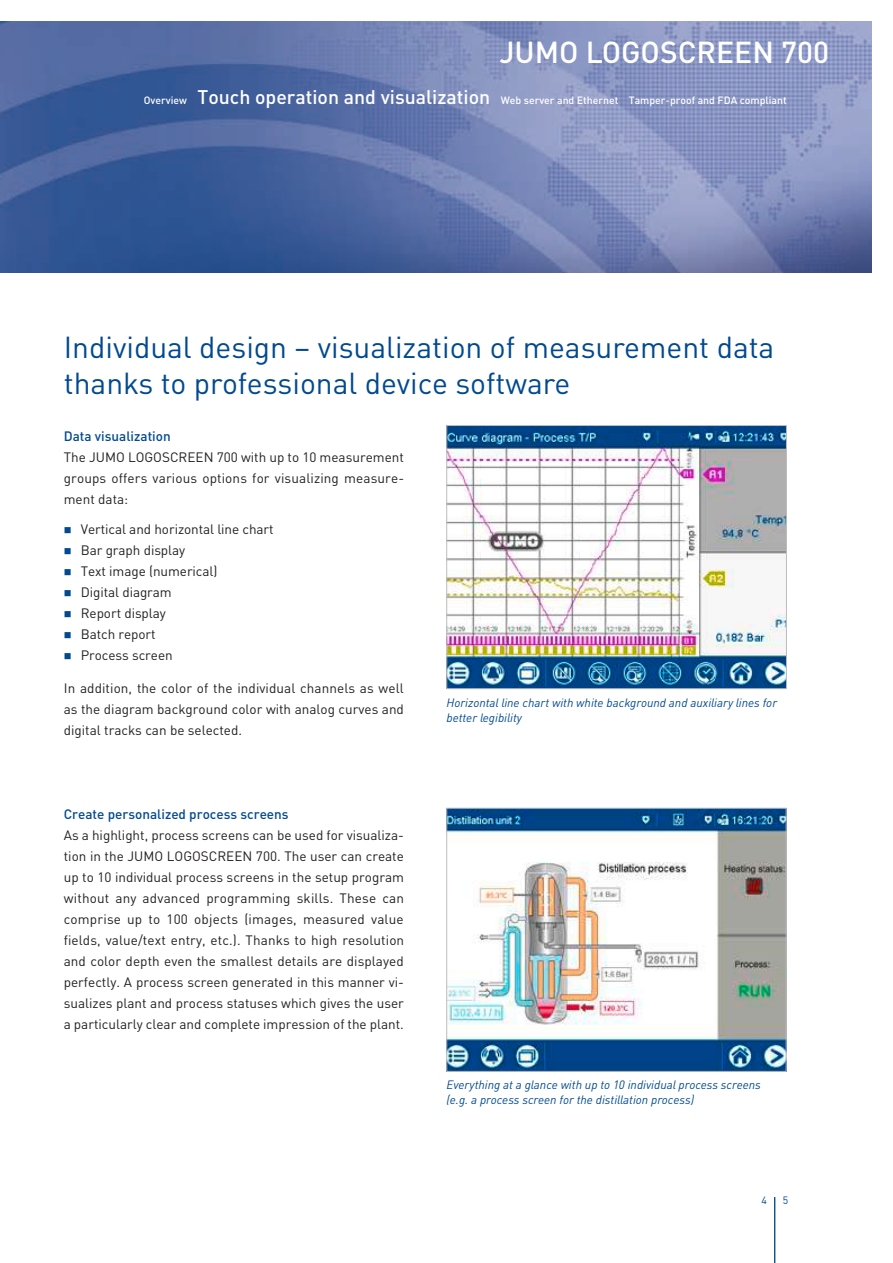
<style>
.page{position:relative;width:893px;height:1263px;background:#fff}
.page>*{position:absolute;margin:0;border:0;box-sizing:border-box;transform-origin:0 0}
.t1{font:30px/36px "DIN Pro";color:#014990}
.t2{font:500 30px "DIN Pro";color:#fff}
.t3{font:13.5px/21px "DIN Pro";color:#231f20;text-align:justify}
.t4{font:500 13.5px "DIN Pro";color:#014990}
.t5{font:italic 12px/14.4px "DIN Pro";color:#014990}
.t6{font:500 10.5px "DIN Pro";color:#fff}
.t7{font:10.5px "DIN Pro";color:#014990}
.s1{font-size:19.5px}
</style>
<div class="page">
<img style="left:0;top:21px;width:872px;height:251px">
<img style="left:448px;top:810px;width:336px;height:259px">
<div style="left:446px;top:808px;width:340px;height:263px;border:1px solid #bcbdc0"></div>
<img style="left:448px;top:427px;width:337px;height:260px">
<div style="left:446px;top:425px;width:341px;height:264px;border:1px solid #bcbdc0"></div>
<hr style="left:774px;top:1197px;width:1px;height:66px;background:#014990">
<h1 class="t2" style="left:499px;top:28px;width:331px">JUMO LOGOSCREEN 700</h1>
<p class="t6" style="left:144px;top:92px;width:644px">Overview <span class="s1">Touch operation and visualization</span> Web server and Ethernet Tamper-proof and FDA compliant</p>
<h1 class="t1" style="left:64px;top:326px;width:712px">Individual design – visualization of measurement data thanks to professional device software</h1>
<p class="t4" style="left:64px;top:425px;width:108px">Data visualization</p>
<p class="t3" style="left:64px;top:445px;width:342px">The JUMO LOGOSCREEN 700 with up to 10 measurement groups offers various options for visualizing measure&shy;ment data:</p>
<p class="t3" style="left:81px;top:517px;width:194px;text-align:left">Vertical and horizontal line chart<br>Bar graph display<br>Text image (numerical)<br>Digital diagram<br>Report display<br>Batch report<br>Process screen</p>
<p class="t3" style="left:64px;top:676px;width:342px">In addition, the color of the individual channels as well as the diagram background color with analog curves and digital tracks can be selected.</p>
<p class="t5" style="left:446px;top:695px;width:332px">Horizontal line chart with white background and auxiliary lines for better legibility</p>
<p class="t4" style="left:64px;top:803px;width:226px">Create personalized process screens</p>
<p class="t3" style="left:64px;top:823px;width:342px">As a highlight, process screens can be used for visualiza&shy;tion in the JUMO LOGOSCREEN 700. The user can create up to 10 individual process screens in the setup program without any advanced programming skills. These can comprise up to 100 objects (images, measured value fields, value/text entry, etc.). Thanks to high resolution and color depth even the smallest details are displayed perfectly. A process screen generated in this manner vi&shy;sualizes plant and process statuses which gives the user a particularly clear and complete impression of the plant.</p>
<p class="t5" style="left:446px;top:1076px;width:316px">Everything at a glance with up to 10 individual process screens (e.g. a process screen for the distillation process)</p>
<p class="t7" style="left:761px;top:1192px;width:7px">4</p>
<p class="t7" style="left:783px;top:1192px;width:7px">5</p>
</div>
